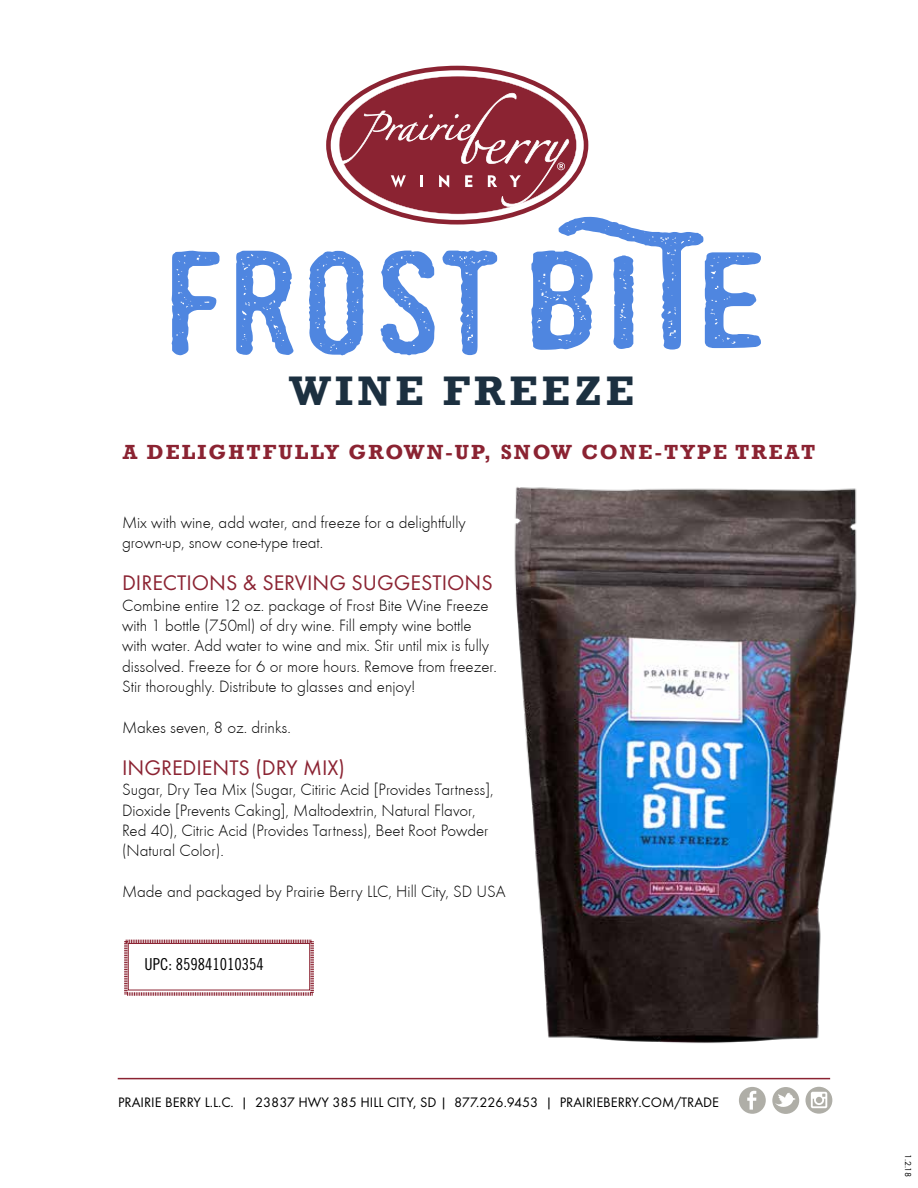
<style>
.page{position:relative;width:918px;height:1188px;background:#fff}
.page>*{position:absolute;margin:0;border:0;box-sizing:border-box;transform-origin:0 0}
.t1{font:700 42.3px "Rockwell";letter-spacing:.1em;color:#1c3040}
.t2{font:21.9px "Futura T";color:#8b2332}
.t3{font:700 21px "Rockwell";letter-spacing:.1em;color:#8b2332}
.t4{font:16.95px/20.2px "Futura T Light";color:#000}
.t5{font:16.5px "Trade Gothic Cond Eighteen";color:#000}
.t6{font:14.25px "Futura T";color:#000}
.t7{font:9px "Futura T";color:#000}
</style>
<div class="page">
<svg style="left:124px;top:939px;width:190px;height:57px"></svg>
<div style="left:128px;top:943px;width:182px;height:47px;border:1px solid #8b2332"></div>
<hr style="left:118px;top:1078px;width:712px;height:1px;background:#8b2332">
<svg style="left:772px;top:1087px;width:27px;height:27px"></svg>
<svg style="left:739px;top:1087px;width:27px;height:27px"></svg>
<svg style="left:805px;top:1087px;width:27px;height:27px"></svg>
<img style="left:514px;top:487px;width:343px;height:556px">
<svg style="left:172px;top:251px;width:48px;height:104px"></svg>
<svg style="left:236px;top:251px;width:58px;height:104px"></svg>
<svg style="left:309px;top:66px;width:452px;height:290px"></svg>
<h1 class="t1" style="left:289px;top:365px;width:347px">WINE FREEZE</h1>
<p class="t3" style="left:123px;top:439px;width:694px">A DELIGHTFULLY GROWN-UP, SNOW CONE-TYPE TREAT</p>
<p class="t4" style="left:122px;top:512px;width:345px">Mix with wine, add water, and freeze for a delightfully grown-up, snow cone-type treat.</p>
<p class="t2" style="left:122px;top:570px;width:372px">DIRECTIONS &amp; SERVING SUGGESTIONS</p>
<p class="t4" style="left:122px;top:595px;width:376px">Combine entire 12 oz. package of Frost Bite Wine Freeze with 1 bottle (750ml) of dry wine. Fill empty wine bottle with water. Add water to wine and mix. Stir until mix is fully dissolved. Freeze for 6 or more hours. Remove from freezer.<br>Stir thoroughly. Distribute to glasses and enjoy!</p>
<p class="t4" style="left:122px;top:717px;width:170px">Makes seven, 8 oz. drinks.</p>
<p class="t2" style="left:122px;top:755px;width:225px">INGREDIENTS (DRY MIX)</p>
<p class="t4" style="left:122px;top:780px;width:373px">Sugar, Dry Tea Mix (Sugar, Citiric Acid [Provides Tartness], Dioxide [Prevents Caking], Maltodextrin, Natural Flavor, Red 40), Citric Acid (Provides Tartness), Beet Root Powder (Natural Color).</p>
<p class="t4" style="left:122px;top:881px;width:385px">Made and packaged by Prairie Berry LLC, Hill City, SD USA</p>
<p class="t5" style="left:145px;top:954px;width:121px">UPC: 859841010354</p>
<p class="t6" style="left:118px;top:1094px;width:603px">PRAIRIE BERRY L.L.C. | 23837 HWY 385 HILL CITY, SD | 877.226.9453 | PRAIRIEBERRY.COM/TRADE</p>
<p class="t7" style="left:913px;top:1154px;width:24px;rotate:90deg">1.2.18</p>
</div>
